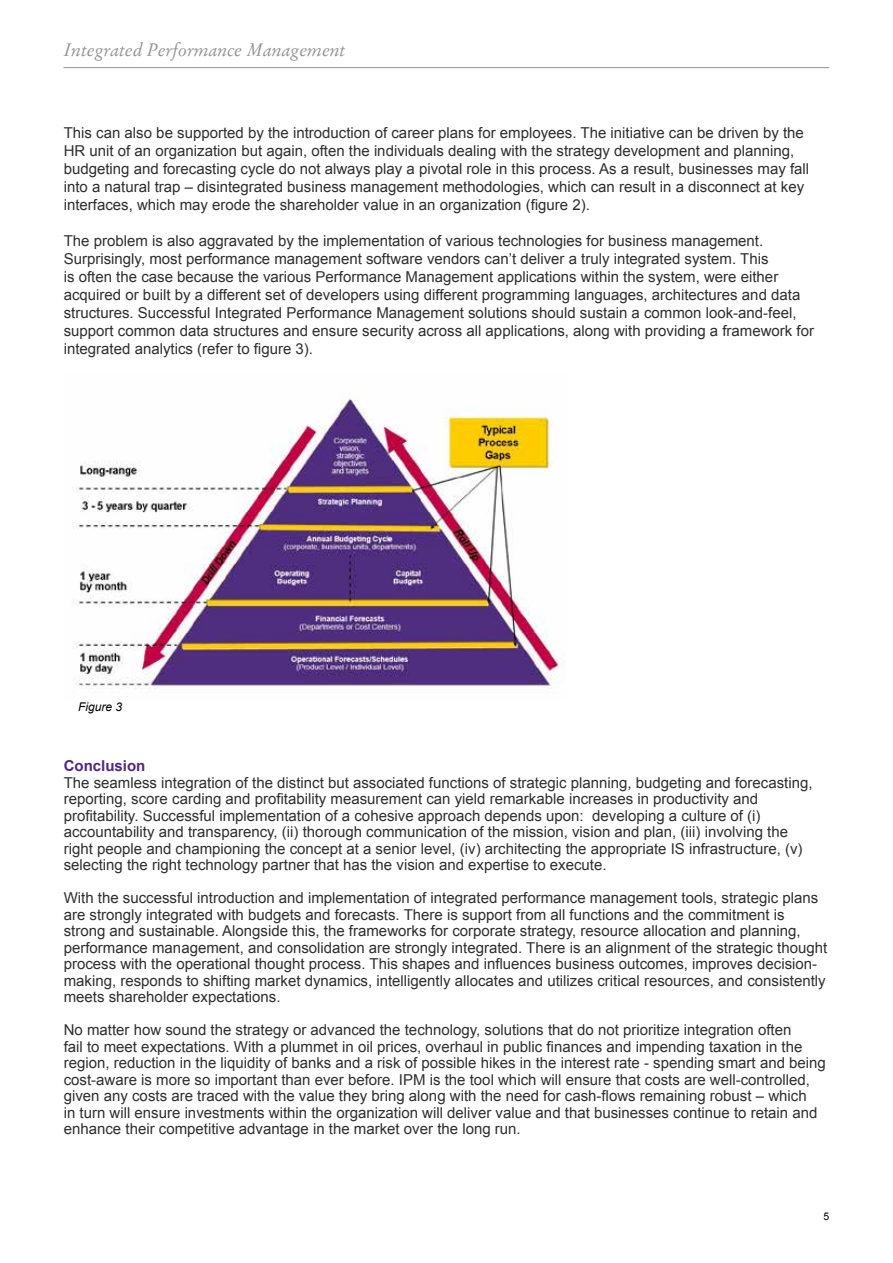
<style>
.page{position:relative;width:893px;height:1263px;background:#fff}
.page>*{position:absolute;margin:0;border:0;box-sizing:border-box;transform-origin:0 0}
.t1{font:italic 18px "Stempel Garamond";letter-spacing:-.01em;color:#919195}
.t2{font:15px/16.5px "Arial";color:#2e2e2f}
.t3{font:700 15px "Arial";color:#4f2683}
.t4{font:italic 12px "Arial";color:#000}
.t5{font:10.5px "Arial";color:#000}
</style>
<div class="page">
<hr style="left:63px;top:67px;width:766px;height:1px;background:#919195">
<img style="left:72px;top:391px;width:492px;height:298px">
<p class="t1" style="left:63px;top:38px;width:284px">Integrated Performance Management</p>
<p class="t2" style="left:64px;top:124px;width:747px;line-height:18px">This can also be supported by the introduction of career plans for employees. The initiative can be driven by the HR unit of an organization but again, often the individuals dealing with the strategy development and planning, budgeting and forecasting cycle do not always play a pivotal role in this process. As a result, businesses may fall into a natural trap – disintegrated business management methodologies, which can result in a disconnect at key interfaces, which may erode the shareholder value in an organization (figure 2).</p>
<p class="t2" style="left:64px;top:232px;width:752px;line-height:18px">The problem is also aggravated by the implementation of various technologies for business management.<br>Surprisingly, most performance management software vendors can’t deliver a truly integrated system. This<br>is often the case because the various Performance Management applications within the system, were either acquired or built by a different set of developers using different programming languages, architectures and data structures. Successful Integrated Performance Management solutions should sustain a common look-and-feel, support common data structures and ensure security across all applications, along with providing a framework for integrated analytics (refer to figure 3).</p>
<p class="t4" style="left:78px;top:699px;width:46px">Figure 3</p>
<p class="t3" style="left:64px;top:756px;width:83px">Conclusion</p>
<p class="t2" style="left:64px;top:774px;width:750px">The seamless integration of the distinct but associated functions of strategic planning, budgeting and forecasting, reporting, score carding and profitability measurement can yield remarkable increases in productivity and profitability. Successful implementation of a cohesive approach depends upon: developing a culture of (i) accountability and transparency, (ii) thorough communication of the mission, vision and plan, (iii) involving the right people and championing the concept at a senior level, (iv) architecting the appropriate IS infrastructure, (v) selecting the right technology partner that has the vision and expertise to execute.</p>
<p class="t2" style="left:64px;top:890px;width:765px">With the successful introduction and implementation of integrated performance management tools, strategic plans are strongly integrated with budgets and forecasts. There is support from all functions and the commitment is strong and sustainable. Alongside this, the frameworks for corporate strategy, resource allocation and planning, performance management, and consolidation are strongly integrated. There is an alignment of the strategic thought process with the operational thought process. This shapes and influences business outcomes, improves decision&shy;making, responds to shifting market dynamics, intelligently allocates and utilizes critical resources, and consistently meets shareholder expectations.</p>
<p class="t2" style="left:64px;top:1022px;width:764px">No matter how sound the strategy or advanced the technology, solutions that do not prioritize integration often<br>fail to meet expectations. With a plummet in oil prices, overhaul in public finances and impending taxation in the region, reduction in the liquidity of banks and a risk of possible hikes in the interest rate - spending smart and being cost-aware is more so important than ever before. IPM is the tool which will ensure that costs are well-controlled, given any costs are traced with the value they bring along with the need for cash-flows remaining robust – which<br>in turn will ensure investments within the organization will deliver value and that businesses continue to retain and enhance their competitive advantage in the market over the long run.</p>
<p class="t5" style="left:823px;top:1210px;width:7px">5</p>
</div>
